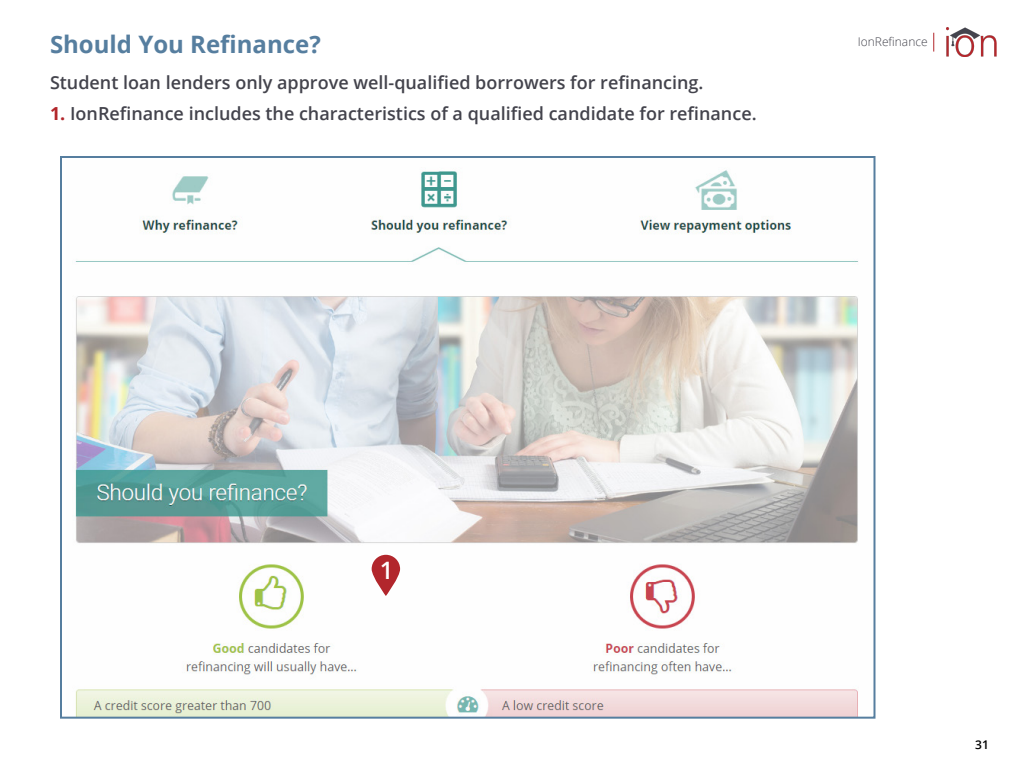
<style>
.page{position:relative;width:1024px;height:768px;background:#fff}
.page>*{position:absolute;margin:0;border:0;box-sizing:border-box;transform-origin:0 0}
.t1{font:700 24px "Open Sans";color:#567e9f}
.Call-out_Numbers{font:600 24px "Open Sans";color:#fff}
.t2{font:600 18px "Open Sans";color:#43434c}
.t3{font:300 12px "Open Sans";color:#43434c}
.t4{font:600 12px "Open Sans";color:#000}
.s1{font-weight:700;color:#b2262b}
</style>
<div class="page">
<svg style="left:934px;top:33px;width:1px;height:19px"></svg>
<img style="left:946px;top:28px;width:51px;height:29px">
<img style="left:75px;top:170px;width:784px;height:546px">
<div style="left:370px;top:553px;width:32px;height:46px;background:#fff;border-radius:16px"></div>
<svg style="left:372px;top:555px;width:28px;height:41px"></svg>
<p class="t1" style="left:50px;top:28px;width:272px">Should You Refinance?</p>
<p class="t2" style="left:50px;top:70px;width:655px">Student loan lenders only approve well-qualified borrowers for refinancing.</p>
<p class="t2" style="left:50px;top:101px;width:708px"><span class="s1">1.</span> IonRefinance includes the characteristics of a qualified candidate for refinance.</p>
<p class="t3" style="left:858px;top:33px;width:71px">IonRefinance</p>
<p class="Call-out_Numbers" style="left:380px;top:554px;width:15px">1</p>
<p class="t4" style="left:975px;top:736px;width:15px">31</p>
</div>
